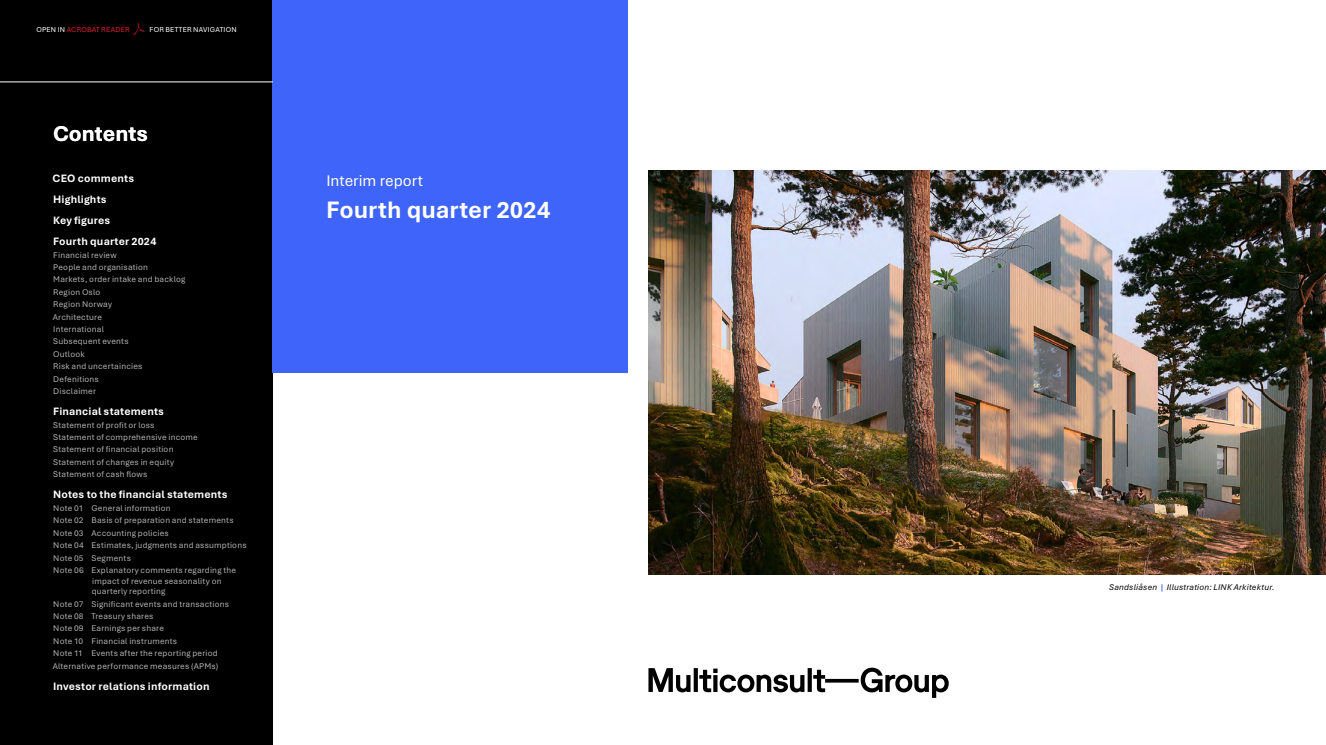
<style>
.page{position:relative;width:1326px;height:745px;background:#fff}
.page>*{position:absolute;margin:0;border:0;box-sizing:border-box;transform-origin:0 0}
.t1{font:700 25px "Aptos";color:#fff}
.t2{font:700 22.5px "Aptos";color:#fff}
.t3{font:16.25px "Aptos";color:#fff}
.t4{font:700 11.25px/21.1px "Aptos";letter-spacing:.015em;color:#fff}
.t5{font:8.75px/12.4px "Aptos";letter-spacing:.02em;color:#b3b2b2}
.t6{font:italic 8.75px "Aptos";letter-spacing:.02em;color:#000}
.t7{font:7.5px "Aptos";letter-spacing:.025em;color:#e42127}
.t8{font:7.5px "Aptos";letter-spacing:.025em;color:#fff}
.s1{color:#fff}
.s2{font-weight:700;color:#3e64fa}
</style>
<div class="page">
<div style="left:0;top:0;width:273px;height:744px;background:#000"></div>
<svg style="left:648px;top:667px;width:300px;height:30px"></svg>
<div style="left:272px;top:0;width:355px;height:372px;background:#3e64fa"></div>
<img style="left:648px;top:170px;width:677px;height:404px">
<hr style="left:0;top:81px;width:273px;height:1px;background:#fff">
<img style="left:133px;top:23px;width:13px;height:12px">
<p class="t7" style="left:36px;top:24px;width:95px"><span class="s1">OPEN IN</span> ACROBAT READER</p>
<p class="t8" style="left:150px;top:24px;width:88px">FOR BETTER NAVIGATION</p>
<h2 class="t2" style="left:53px;top:118px;width:97px">Contents</h2>
<p class="t4" style="left:53px;top:167px;width:105px">CEO comments<br>Highlights<br>Key figures<br>Fourth quarter 2024</p>
<p class="t5" style="left:53px;top:248px;width:134px">Financial review<br>People and organisation<br>Markets, order intake and backlog<br>Region Oslo<br>Region Norway<br>Architecture<br>International<br>Subsequent events<br>Outlook<br>Risk and uncertaincies<br>Defenitions<br>Disclaimer</p>
<p class="t4" style="left:53px;top:400px;width:112px">Financial statements</p>
<p class="t5" style="left:53px;top:418px;width:146px">Statement of profit or loss<br>Statement of comprehensive income<br>Statement of financial position<br>Statement of changes in equity<br>Statement of cash flows</p>
<p class="t4" style="left:53px;top:483px;width:176px">Notes to the financial statements</p>
<p class="t5" style="left:53px;top:501px;width:195px">Note 01 General information<br>Note 02 Basis of preparation and statements Note 03 Accounting policies<br>Note 04 Estimates, judgments and assumptions Note 05 Segments<br>Note 06 Explanatory comments regarding the</p>
<p class="t5" style="left:92px;top:574px;width:131px;line-height:10.6px">impact of revenue seasonality on quarterly reporting</p>
<p class="t5" style="left:53px;top:596px;width:178px">Note 07 Significant events and transactions Note 08 Treasury shares<br>Note 09 Earnings per share<br>Note 10 Financial instruments<br>Note 11 Events after the reporting period Alternative performance measures (APMs)</p>
<p class="t4" style="left:53px;top:674px;width:158px">Investor relations information</p>
<h3 class="t3" style="left:326px;top:170px;width:98px">Interim report</h3>
<h1 class="t1" style="left:326px;top:192px;width:226px">Fourth quarter 2024</h1>
<p class="t6" style="left:1108px;top:580px;width:167px">Sandsliåsen <span class="s2">|</span> Illustration: LINK Arkitektur.</p>
</div>
